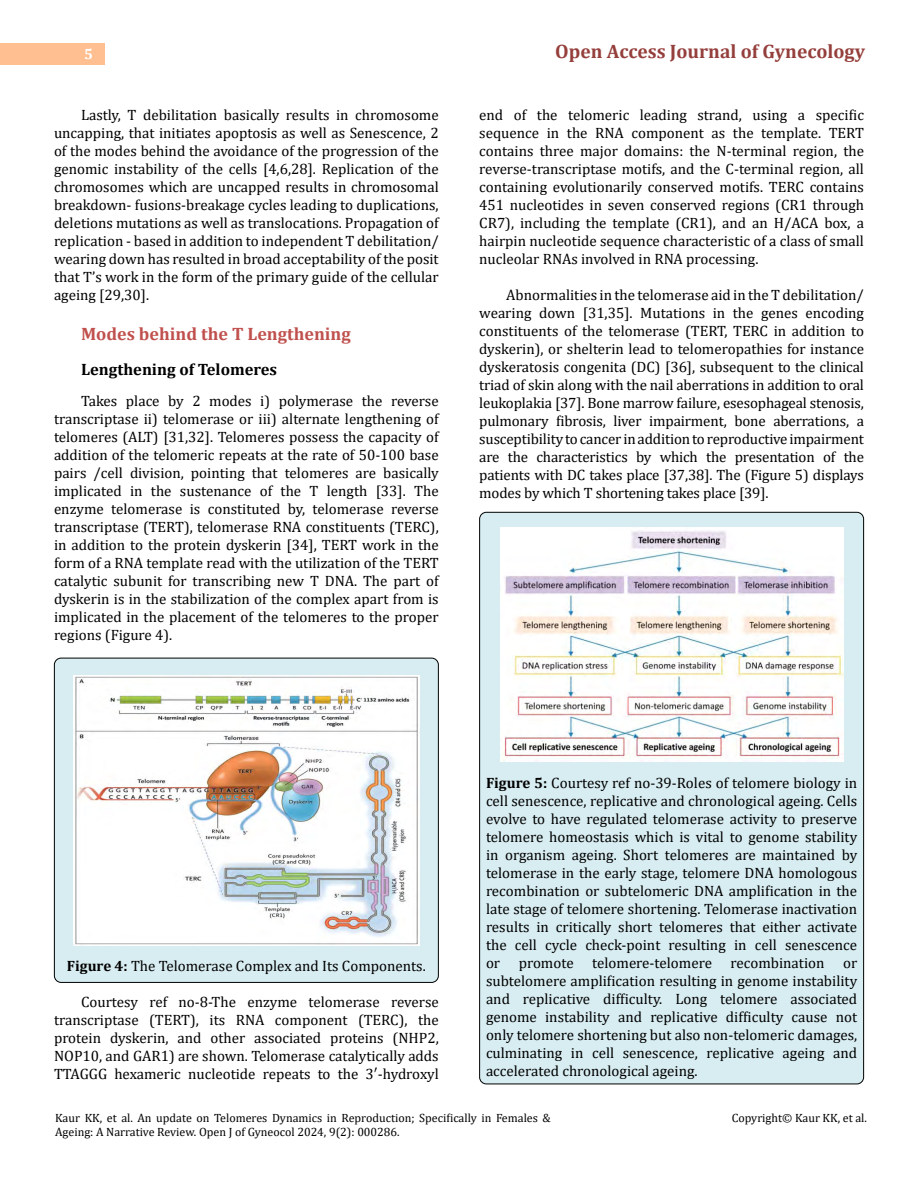
<style>
.page{position:relative;width:918px;height:1188px;background:#fff}
.page>*{position:absolute;margin:0;border:0;box-sizing:border-box;transform-origin:0 0}
.t1{font:700 19.5px "Cambria";color:#953f3c}
.t2{font:700 18px "Cambria";color:#c0504d}
.t3{font:700 16.5px "Cambria";color:#000}
.t4{font:15px/18px "Cambria";color:#000;text-align:justify}
.t5{font:700 15px "Cambria";color:#fff}
.t6{font:12px/14.2px "Cambria";color:#000}
.s1{font-weight:700}
</style>
<div class="page">
<div style="left:0;top:43px;width:105px;height:21px;background:#ffbf91"></div>
<div style="left:480px;top:512px;width:384px;height:572px;background:#d8edf2;border-radius:7px"></div>
<div style="left:54px;top:658px;width:384px;height:324px;background:#d8edf2;border-radius:7px"></div>
<div style="left:54px;top:658px;width:385px;height:325px;border:1px solid #000;border-radius:7px"></div>
<img style="left:74px;top:675px;width:345px;height:270px">
<img style="left:500px;top:528px;width:344px;height:234px">
<p class="t5" style="left:84px;top:44px;width:10px">5</p>
<h1 class="t1" style="left:555px;top:38px;width:311px">Open Access Journal of Gynecology</h1>
<p class="t4" style="left:54px;top:105px;width:386px;text-indent:27px">Lastly, T debilitation basically results in chromosome uncapping, that initiates apoptosis as well as Senescence, 2 of the modes behind the avoidance of the progression of the genomic instability of the cells [4,6,28]. Replication of the chromosomes which are uncapped results in chromosomal breakdown- fusions-breakage cycles leading to duplications, deletions mutations as well as translocations. Propagation of replication - based in addition to independent T debilitation/ wearing down has resulted in broad acceptability of the posit that T’s work in the form of the primary guide of the cellular ageing [29,30].</p>
<p class="t2" style="left:81px;top:321px;width:271px">Modes behind the T Lengthening</p>
<p class="t3" style="left:81px;top:357px;width:198px">Lengthening of Telomeres</p>
<p class="t4" style="left:54px;top:392px;width:386px;text-indent:27px">Takes place by 2 modes i) polymerase the reverse transcriptase ii) telomerase or iii) alternate lengthening of telomeres (ALT) [31,32]. Telomeres possess the capacity of addition of the telomeric repeats at the rate of 50-100 base pairs /cell division, pointing that telomeres are basically implicated in the sustenance of the T length [33]. The enzyme telomerase is constituted by, telomerase reverse transcriptase (TERT), telomerase RNA constituents (TERC), in addition to the protein dyskerin [34], TERT work in the form of a RNA template read with the utilization of the TERT catalytic subunit for transcribing new T DNA. The part of dyskerin is in the stabilization of the complex apart from is implicated in the placement of the telomeres to the proper regions (Figure 4).</p>
<p class="t4" style="left:479px;top:105px;width:386px">end of the telomeric leading strand, using a specific sequence in the RNA component as the template. TERT contains three major domains: the N-terminal region, the reverse-transcriptase motifs, and the C-terminal region, all containing evolutionarily conserved motifs. TERC contains 451 nucleotides in seven conserved regions (CR1 through CR7), including the template (CR1), and an H/ACA box, a hairpin nucleotide sequence characteristic of a class of small nucleolar RNAs involved in RNA processing.</p>
<p class="t4" style="left:479px;top:285px;width:386px;text-indent:27px">Abnormalities in the telomerase aid in the T debilitation/ wearing down [31,35]. Mutations in the genes encoding constituents of the telomerase (TERT, TERC in addition to dyskerin), or shelterin lead to telomeropathies for instance dyskeratosis congenita (DC) [36], subsequent to the clinical triad of skin along with the nail aberrations in addition to oral leukoplakia [37]. Bone marrow failure, esesophageal stenosis, pulmonary fibrosis, liver impairment, bone aberrations, a susceptibility to cancer in addition to reproductive impairment are the characteristics by which the presentation of the patients with DC takes place [37,38]. The (Figure 5) displays modes by which T shortening takes place [39].</p>
<p class="t4" style="left:67px;top:957px;width:360px"><span class="s1">Figure 4:</span> The Telomerase Complex and Its Components.</p>
<p class="t4" style="left:54px;top:993px;width:386px;text-indent:27px">Courtesy ref no-8-The enzyme telomerase reverse transcriptase (TERT), its RNA component (TERC), the protein dyskerin, and other associated proteins (NHP2, NOP10, and GAR1) are shown. Telomerase catalytically adds TTAGGG hexameric nucleotide repeats to the 3′-hydroxyl</p>
<p class="t4" style="left:486px;top:774px;width:373px"><span class="s1">Figure 5:</span> Courtesy ref no-39-Roles of telomere biology in cell senescence, replicative and chronological ageing. Cells evolve to have regulated telomerase activity to preserve telomere homeostasis which is vital to genome stability in organism ageing. Short telomeres are maintained by telomerase in the early stage, telomere DNA homologous recombination or subtelomeric DNA amplification in the late stage of telomere shortening. Telomerase inactivation results in critically short telomeres that either activate the cell cycle check-point resulting in cell senescence or promote telomere-telomere recombination or subtelomere amplification resulting in genome instability and replicative difficulty. Long telomere associated genome instability and replicative difficulty cause not only telomere shortening but also non-telomeric damages, culminating in cell senescence, replicative ageing and accelerated chronological ageing.</p>
<p class="t6" style="left:55px;top:1111px;width:497px">Kaur KK, et al. An update on Telomeres Dynamics in Reproduction; Specifically in Females &amp;<br>Ageing: A Narrative Review. Open J of Gyneocol 2024, 9(2): 000286.</p>
<p class="t6" style="left:732px;top:1111px;width:137px">Copyright© Kaur KK, et al.</p>
</div>
